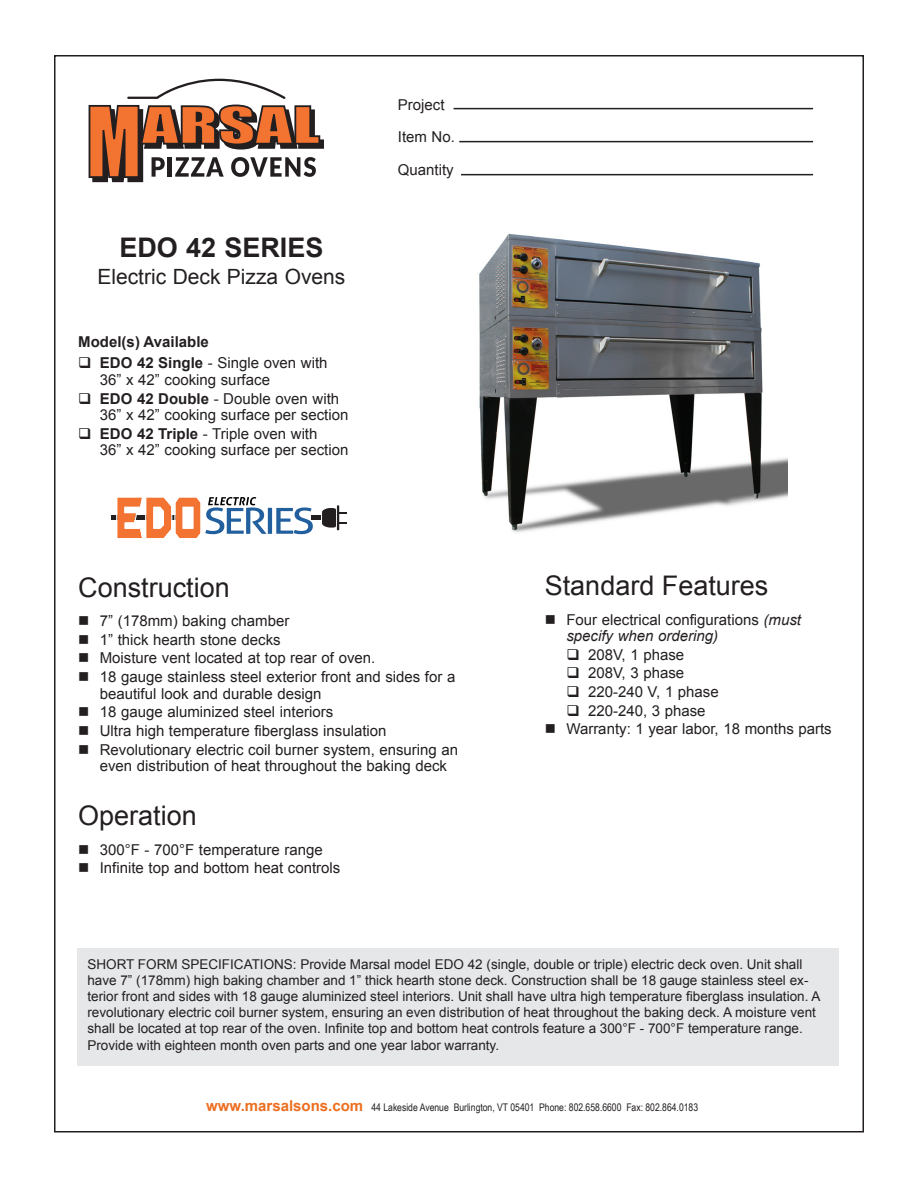
<style>
.page{position:relative;width:918px;height:1188px;background:#fff}
.page>*{position:absolute;margin:0;border:0;box-sizing:border-box;transform-origin:0 0}
.Subhead{font:27px "Arial";color:#231f20}
.Model_Name{font:700 27px "Arial";color:#231f20}
.Model_Description{font:21px "Arial";color:#231f20}
.t1{font:15px/16.5px "Arial";color:#231f20}
.TEXT_-_10_pt_bold{font:700 15px "Arial";color:#231f20}
.TEXT_-_Short_Form{font:13.5px/16.2px "Arial";color:#231f20}
.t2{font:10.5px "Arial Narrow";color:#231f20}
.s1{font-weight:700}
.s2{font-style:italic}
.s3{font-family:"Arial";font-weight:700;font-size:15px;color:#ec6e20}
</style>
<div class="page">
<svg style="left:127px;top:79px;width:159px;height:20px"></svg>
<svg style="left:89px;top:105px;width:235px;height:77px"></svg>
<hr style="left:454px;top:108px;width:359px;height:1px;background:#231f20">
<hr style="left:459px;top:141px;width:354px;height:1px;background:#231f20">
<hr style="left:461px;top:174px;width:352px;height:1px;background:#231f20">
<div style="left:77px;top:948px;width:762px;height:117px;background:#e6e7e9"></div>
<hr style="left:111px;top:516px;width:41px;height:4px;background:#231f20">
<svg style="left:116px;top:497px;width:231px;height:41px"></svg>
<img style="left:479px;top:233px;width:308px;height:300px">
<p class="Model_Name" style="left:119px;top:229px;width:206px">EDO 42 SERIES</p>
<p class="Model_Description" style="left:97px;top:263px;width:249px">Electric Deck Pizza Ovens</p>
<p class="TEXT_-_10_pt_bold" style="left:78px;top:331px;width:132px">Model(s) Available</p>
<p class="t1" style="left:100px;top:355px;width:229px"><span class="s1">EDO 42 Single</span> - Single oven with<br>36” x 42” cooking surface</p>
<p class="t1" style="left:100px;top:390px;width:250px"><span class="s1">EDO 42 Double</span> - Double oven with<br>36” x 42” cooking surface per section</p>
<p class="t1" style="left:100px;top:425px;width:250px"><span class="s1">EDO 42 Triple</span> - Triple oven with<br>36” x 42” cooking surface per section</p>
<p class="t1" style="left:398px;top:88px;width:59px;line-height:32.7px">Project<br>Item No.<br>Quantity</p>
<p class="Subhead" style="left:78px;top:570px;width:153px">Construction</p>
<p class="t1" style="left:100px;top:613px;width:191px">7” (178mm) baking chamber</p>
<p class="t1" style="left:100px;top:631px;width:182px">1” thick hearth stone decks</p>
<p class="t1" style="left:100px;top:650px;width:277px">Moisture vent located at top rear of oven.</p>
<p class="t1" style="left:100px;top:669px;width:357px">18 gauge stainless steel exterior front and sides for a beautiful look and durable design</p>
<p class="t1" style="left:100px;top:704px;width:235px">18 gauge aluminized steel interiors</p>
<p class="t1" style="left:100px;top:723px;width:288px">Ultra high temperature fiberglass insulation</p>
<p class="t1" style="left:100px;top:741px;width:360px">Revolutionary electric coil burner system, ensuring an even distribution of heat throughout the baking deck</p>
<p class="Subhead" style="left:78px;top:798px;width:120px">Operation</p>
<p class="t1" style="left:100px;top:841px;width:224px">300°F - 700°F temperature range</p>
<p class="t1" style="left:100px;top:860px;width:242px">Infinite top and bottom heat controls</p>
<p class="Subhead" style="left:545px;top:568px;width:225px">Standard Features</p>
<p class="t1" style="left:566px;top:611px;width:236px">Four electrical configurations <span class="s2">(must specify when ordering)</span></p>
<p class="t1" style="left:588px;top:646px;width:98px">208V, 1 phase</p>
<p class="t1" style="left:588px;top:665px;width:98px">208V, 3 phase</p>
<p class="t1" style="left:588px;top:684px;width:132px">220-240 V, 1 phase</p>
<p class="t1" style="left:588px;top:702px;width:119px">220-240, 3 phase</p>
<p class="t1" style="left:566px;top:721px;width:267px">Warranty: 1 year labor, 18 months parts</p>
<p class="TEXT_-_Short_Form" style="left:87px;top:956px;width:735px">SHORT FORM SPECIFICATIONS: Provide Marsal model EDO 42 (single, double or triple) electric deck oven. Unit shall have 7” (178mm) high baking chamber and 1” thick hearth stone deck. Construction shall be 18 gauge stainless steel ex&shy;terior front and sides with 18 gauge aluminized steel interiors. Unit shall have ultra high temperature fiberglass insulation. A revolutionary electric coil burner system, ensuring an even distribution of heat throughout the baking deck. A moisture vent shall be located at top rear of the oven. Infinite top and bottom heat controls feature a 300°F - 700°F temperature range.<br>Provide with eighteen month oven parts and one year labor warranty.</p>
<p class="t2" style="left:206px;top:1099px;width:493px"><span class="s3">www.marsalsons.com</span> 44 Lakeside Avenue Burlington, VT 05401 Phone: 802.658.6600 Fax: 802.864.0183</p>
</div>
